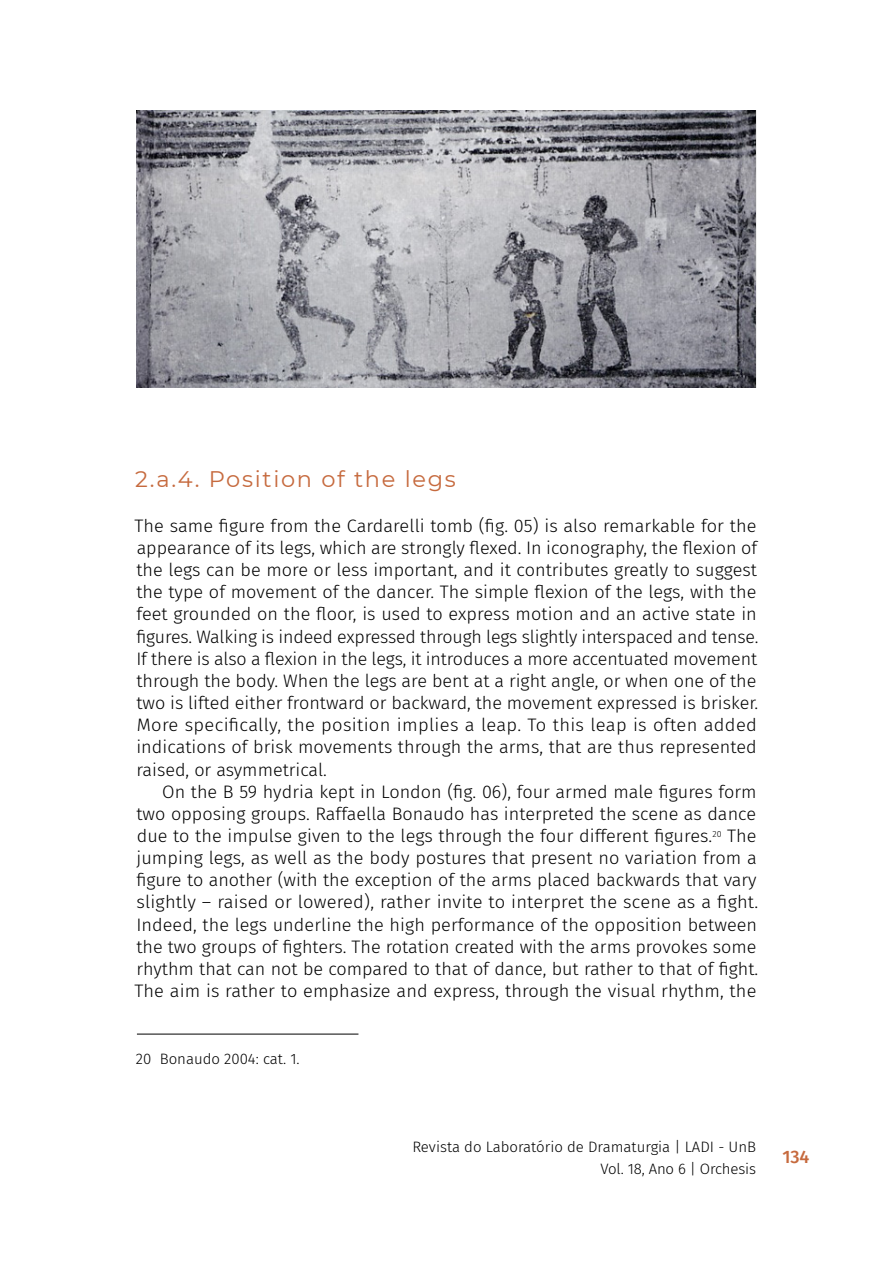
<style>
.page{position:relative;width:893px;height:1263px;background:#fff}
.page>*{position:absolute;margin:0;border:0;box-sizing:border-box;transform-origin:0 0}
.t1{font:22.5px "Montserrat";letter-spacing:.075em;color:#c66a3e}
.t2{font:300 18px/22.2px "Fira Sans";color:#000;text-align:justify}
.t3{font:500 18px "Fira Sans";color:#c66a3e}
.t4{font:300 15px/22.2px "Fira Sans";color:#000;text-align:right}
</style>
<div class="page">
<hr style="left:137px;top:1034px;width:221px;height:1px;background:#000">
<img style="left:137px;top:111px;width:619px;height:277px">
<p class="t1" style="left:135px;top:464px;width:322px">2.a.4. Position of the legs</p>
<p class="t2" style="left:134px;top:514px;width:625px">The same figure from the Cardarelli tomb (fig. 05) is also remarkable for the appearance of its legs, which are strongly flexed. In iconography, the flexion of the legs can be more or less important, and it contributes greatly to suggest the type of movement of the dancer. The simple flexion of the legs, with the feet grounded on the floor, is used to express motion and an active state in figures. Walking is indeed expressed through legs slightly interspaced and tense.<br>If there is also a flexion in the legs, it introduces a more accentuated movement through the body. When the legs are bent at a right angle, or when one of the two is lifted either frontward or backward, the movement expressed is brisker.<br>More specifically, the position implies a leap. To this leap is often added indications of brisk movements through the arms, that are thus represented raised, or asymmetrical.</p>
<p class="t2" style="left:134px;top:780px;width:625px;text-align:left;text-indent:28px">On the B 59 hydria kept in London (fig. 06), four armed male figures form two opposing groups. Raffaella Bonaudo has interpreted the scene as dance due to the impulse given to the legs through the four different figures.<sup>20</sup> The jumping legs, as well as the body postures that present no variation from a figure to another (with the exception of the arms placed backwards that vary slightly – raised or lowered), rather invite to interpret the scene as a fight.<br>Indeed, the legs underline the high performance of the opposition between the two groups of fighters. The rotation created with the arms provokes some rhythm that can not be compared to that of dance, but rather to that of fight.<br>The aim is rather to emphasize and express, through the visual rhythm, the</p>
<p class="t4" style="left:136px;top:1047px;width:165px">20 Bonaudo 2004: cat. 1.</p>
<p class="t4" style="left:412px;top:1136px;width:345px">Revista do Laboratório de Dramaturgia | LADI - UnB<br>Vol. 18, Ano 6 | Orchesis</p>
<p class="t3" style="left:782px;top:1142px;width:29px">134</p>
</div>
